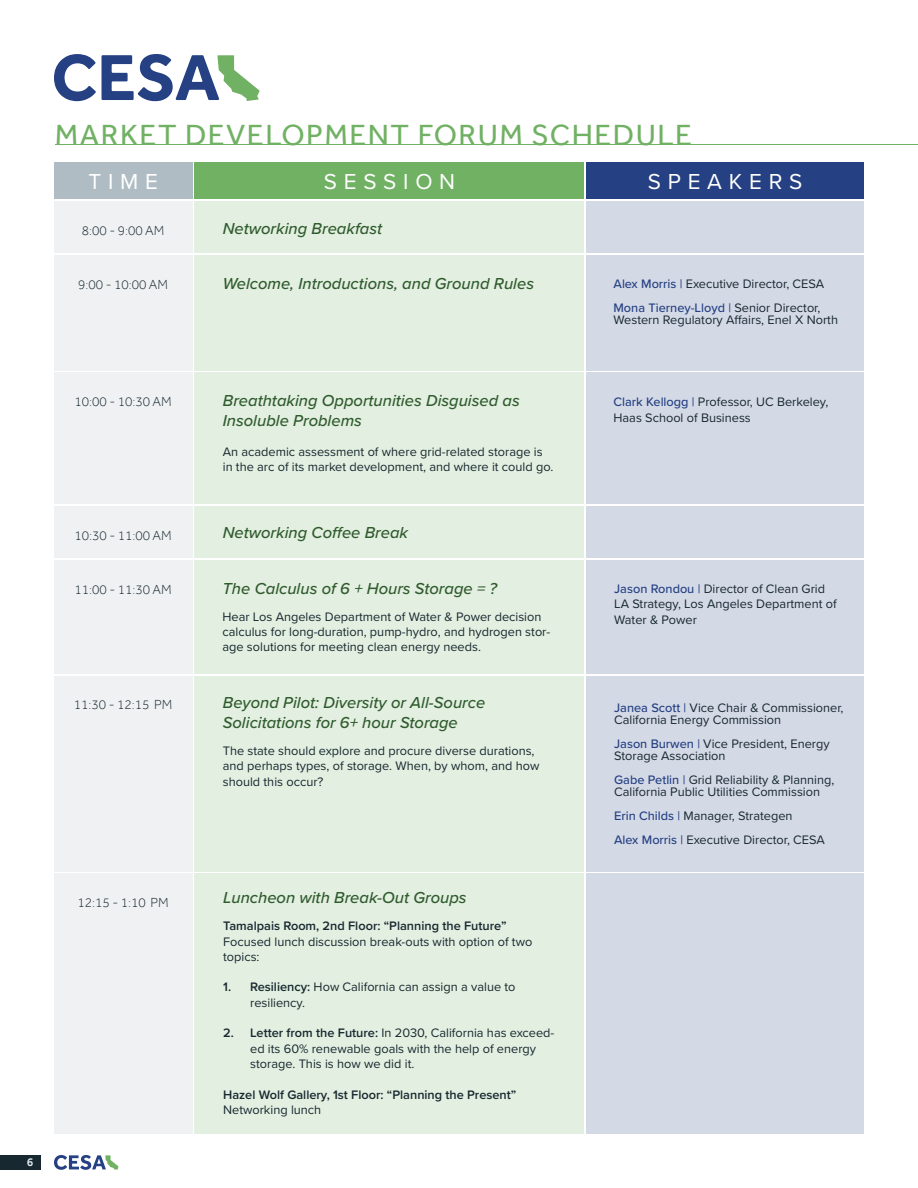
<style>
.page{position:relative;width:918px;height:1188px;background:#fff}
.page>*{position:absolute;margin:0;border:0;box-sizing:border-box;transform-origin:0 0}
.t1{font:30px "Effra";letter-spacing:.05em;color:#71b164}
.t2{font:22.5px "Proxima Nova";letter-spacing:.3em;color:#fff}
.t3{font:italic 500 16.5px/19.8px "Proxima Nova";color:#2f5b2e}
.t4{font:300 13.5px "Effra";color:#172830}
.t5{font:12.75px/15.3px "Proxima Nova";color:#172830}
.t6{font:600 12.75px "Proxima Nova";color:#172830}
.t7{font:500 12.75px "Proxima Nova";color:#254183}
.t8{font:500 12px "Effra";color:#e7eef2}
.s1{font-weight:500;color:#254183}
.s2{font-weight:400;color:#172830}
.s3{font-weight:600}
</style>
<div class="page">
<svg style="left:54px;top:1155px;width:65px;height:15px"></svg>
<div style="left:0;top:1155px;width:40px;height:15px;background:#172830"></div>
<svg style="left:54px;top:54px;width:42px;height:47px"></svg>
<svg style="left:102px;top:54px;width:158px;height:47px"></svg>
<hr style="left:55px;top:144px;width:863px;height:1px;background:#71b164">
<div style="left:54px;top:201px;width:138px;height:52px;background:#eff1f3"></div>
<div style="left:54px;top:255px;width:138px;height:115px;background:#eff1f3"></div>
<div style="left:54px;top:373px;width:138px;height:131px;background:#eff1f3"></div>
<div style="left:54px;top:560px;width:138px;height:114px;background:#eff1f3"></div>
<div style="left:54px;top:874px;width:138px;height:260px;background:#eff1f3"></div>
<div style="left:54px;top:676px;width:138px;height:195px;background:#eff1f3"></div>
<div style="left:54px;top:506px;width:138px;height:52px;background:#eff1f3"></div>
<div style="left:195px;top:201px;width:389px;height:52px;background:#e3efe0"></div>
<div style="left:195px;top:255px;width:389px;height:115px;background:#e3efe0"></div>
<div style="left:195px;top:373px;width:389px;height:131px;background:#e3efe0"></div>
<div style="left:195px;top:560px;width:389px;height:114px;background:#e3efe0"></div>
<div style="left:195px;top:874px;width:389px;height:260px;background:#e3efe0"></div>
<div style="left:195px;top:676px;width:389px;height:195px;background:#e3efe0"></div>
<div style="left:195px;top:506px;width:389px;height:52px;background:#e3efe0"></div>
<div style="left:586px;top:201px;width:278px;height:52px;background:#d4d9e6"></div>
<div style="left:586px;top:255px;width:278px;height:115px;background:#d4d9e6"></div>
<div style="left:586px;top:373px;width:278px;height:131px;background:#d4d9e6"></div>
<div style="left:586px;top:560px;width:278px;height:114px;background:#d4d9e6"></div>
<div style="left:586px;top:874px;width:278px;height:260px;background:#d4d9e6"></div>
<div style="left:586px;top:676px;width:278px;height:195px;background:#d4d9e6"></div>
<div style="left:586px;top:506px;width:278px;height:52px;background:#d4d9e6"></div>
<div style="left:54px;top:162px;width:138px;height:37px;background:#b0bcc4"></div>
<div style="left:195px;top:162px;width:389px;height:37px;background:#71b164"></div>
<div style="left:586px;top:162px;width:278px;height:37px;background:#254183"></div>
<p class="t1" style="left:55px;top:117px;width:639px">MARKET DEVELOPMENT FORUM SCHEDULE</p>
<p class="t2" style="left:88px;top:165px;width:71px">TIME</p>
<p class="t2" style="left:324px;top:165px;width:133px">SESSION</p>
<p class="t2" style="left:648px;top:165px;width:156px">SPEAKERS</p>
<p class="t3" style="left:223px;top:218px;width:161px">Networking Breakfast</p>
<p class="t4" style="left:82px;top:222px;width:84px">8:00 - 9:00 AM</p>
<p class="t4" style="left:78px;top:276px;width:91px">9:00 - 10:00 AM</p>
<p class="t3" style="left:223px;top:273px;width:313px">Welcome, Introductions, and Ground Rules</p>
<p class="t5" style="left:614px;top:276px;width:212px"><span class="s1">Alex Morris |</span> Executive Director, CESA</p>
<p class="t7" style="left:614px;top:298px;width:208px">Mona Tierney-Lloyd | <span class="s2">Senior Director,</span></p>
<p class="t5" style="left:614px;top:312px;width:226px">Western Regulatory Affairs, Enel X North</p>
<p class="t4" style="left:75px;top:394px;width:99px">10:00 - 10:30 AM</p>
<p class="t4" style="left:75px;top:527px;width:99px">10:30 - 11:00 AM</p>
<p class="t4" style="left:75px;top:581px;width:99px">11:00 - 11:30 AM</p>
<p class="t4" style="left:74px;top:697px;width:100px">11:30 - 12:15 PM</p>
<p class="t4" style="left:78px;top:895px;width:93px">12:15 - 1:10 PM</p>
<p class="t8" style="left:27px;top:1155px;width:8px">6</p>
<p class="t3" style="left:223px;top:390px;width:299px">Breathtaking Opportunities Disguised as<br>Insoluble Problems</p>
<p class="t5" style="left:223px;top:443px;width:332px">An academic assessment of where grid-related storage is in the arc of its market development, and where it could go.</p>
<p class="t3" style="left:223px;top:522px;width:187px">Networking Coffee Break</p>
<p class="t3" style="left:222px;top:578px;width:276px">The Calculus of 6 + Hours Storage = ?</p>
<p class="t5" style="left:222px;top:608px;width:329px">Hear Los Angeles Department of Water &amp; Power decision calculus for long-duration, pump-hydro, and hydrogen stor&shy;age solutions for meeting clean energy needs.</p>
<p class="t3" style="left:223px;top:692px;width:264px">Beyond Pilot: Diversity or All-Source</p>
<p class="t3" style="left:223px;top:712px;width:237px">Solicitations for 6+ hour Storage</p>
<p class="t5" style="left:223px;top:743px;width:318px">The state should explore and procure diverse durations, and perhaps types, of storage. When, by whom, and how should this occur?</p>
<p class="t3" style="left:223px;top:887px;width:245px">Luncheon with Break-Out Groups</p>
<p class="t6" style="left:223px;top:917px;width:285px">Tamalpais Room, 2nd Floor: “Planning the Future”</p>
<p class="t5" style="left:223px;top:933px;width:311px">Focused lunch discussion break-outs with option of two topics:</p>
<p class="t5" style="left:250px;top:979px;width:267px;text-indent:-27px"><span class="s3">1. Resiliency:</span> How California can assign a value to resiliency.</p>
<p class="t5" style="left:250px;top:1025px;width:306px;text-indent:-27px"><span class="s3">2. Letter from the Future:</span> In 2030, California has exceed&shy;ed its 60% renewable goals with the help of energy storage. This is how we did it.</p>
<p class="t6" style="left:223px;top:1085px;width:295px">Hazel Wolf Gallery, 1st Floor: “Planning the Present”</p>
<p class="t5" style="left:223px;top:1101px;width:100px">Networking lunch</p>
<p class="t5" style="left:614px;top:394px;width:216px"><span class="s1">Clark Kellogg |</span> Professor, UC Berkeley,</p>
<p class="t5" style="left:614px;top:409px;width:139px">Haas School of Business</p>
<p class="t5" style="left:614px;top:581px;width:212px"><span class="s1">Jason Rondou |</span> Director of Clean Grid</p>
<p class="t5" style="left:614px;top:596px;width:224px">LA Strategy, Los Angeles Department of</p>
<p class="t5" style="left:614px;top:611px;width:84px">Water &amp; Power</p>
<p class="t5" style="left:614px;top:701px;width:231px;line-height:12px"><span class="s1">Janea Scott |</span> Vice Chair &amp; Commissioner,<br>California Energy Commission</p>
<p class="t5" style="left:614px;top:735px;width:217px"><span class="s1">Jason Burwen |</span> Vice President, Energy</p>
<p class="t5" style="left:614px;top:747px;width:113px">Storage Association</p>
<p class="t5" style="left:614px;top:771px;width:222px"><span class="s1">Gabe Petlin |</span> Grid Reliability &amp; Planning,</p>
<p class="t5" style="left:614px;top:783px;width:207px">California Public Utilities Commission</p>
<p class="t5" style="left:614px;top:807px;width:180px"><span class="s1">Erin Childs |</span> Manager, Strategen</p>
<p class="t5" style="left:614px;top:831px;width:212px"><span class="s1">Alex Morris |</span> Executive Director, CESA</p>
</div>
